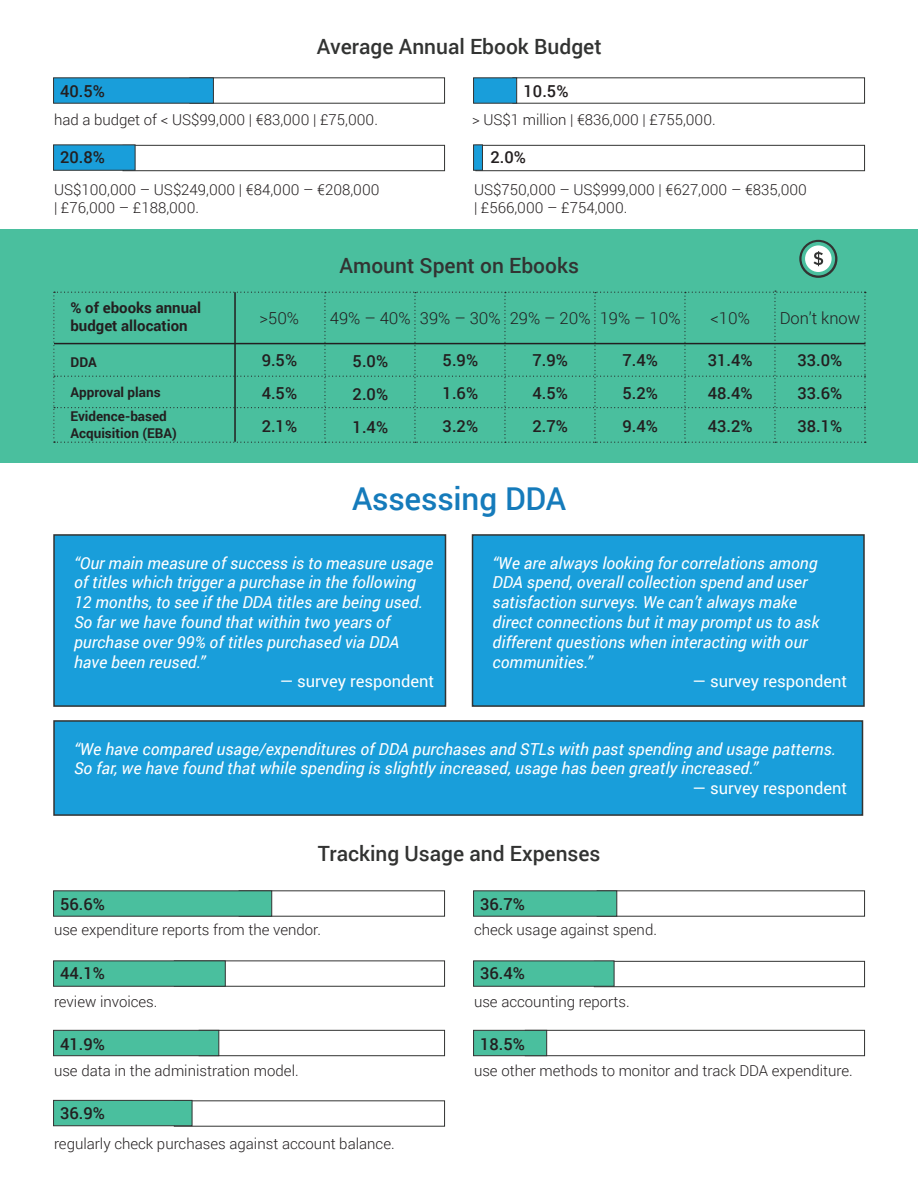
<style>
.page{position:relative;width:918px;height:1188px;background:#fff}
.page>*{position:absolute;margin:0;border:0;box-sizing:border-box;transform-origin:0 0}
.t1{font:500 31.5px "Roboto";letter-spacing:-.005em;color:#157bbb}
.t2{font:500 21px "Roboto";color:#323332}
.t3{font:italic 16.5px/19.8px "Roboto";color:#fff}
.t4{font:500 16.5px "Roboto";color:#231f20}
.t5{font:16.5px "Roboto";color:#fff}
.t6{font:300 16.5px "Roboto";color:#231f20}
.t7{font:300 15px/18px "Roboto";color:#231f20}
.t8{font:700 15px/18px "Roboto";color:#231f20}
.t9{font:700 13.5px/16.2px "Roboto";color:#231f20}
</style>
<div class="page">
<div style="left:0;top:229px;width:918px;height:234px;background:#4abf9e"></div>
<div style="left:190px;top:77px;width:255px;height:27px;background:#fff;border:1px solid #323332"></div>
<div style="left:53px;top:77px;width:161px;height:27px;background:#199eda;border:1px solid #323332"></div>
<div style="left:123px;top:145px;width:322px;height:26px;background:#fff;border:1px solid #323332"></div>
<div style="left:53px;top:145px;width:82px;height:26px;background:#199eda;border:1px solid #323332"></div>
<div style="left:475px;top:145px;width:390px;height:26px;background:#fff;border:1px solid #323332"></div>
<div style="left:512px;top:77px;width:353px;height:27px;background:#fff;border:1px solid #323332"></div>
<div style="left:473px;top:77px;width:44px;height:27px;background:#199eda;border:1px solid #323332"></div>
<div style="left:473px;top:145px;width:10px;height:26px;background:#199eda;border:1px solid #323332"></div>
<div style="left:53px;top:534px;width:393px;height:173px;background:#199eda;border:2px solid #323332"></div>
<div style="left:472px;top:534px;width:393px;height:173px;background:#199eda;border:2px solid #323332"></div>
<svg style="left:799px;top:240px;width:38px;height:38px"></svg>
<div style="left:53px;top:720px;width:810px;height:96px;background:#199eda;border:2px solid #323332"></div>
<div style="left:239px;top:890px;width:206px;height:27px;background:#fff;border:1px solid #323332"></div>
<div style="left:53px;top:890px;width:219px;height:27px;background:#4abf9e;border:1px solid #323332"></div>
<div style="left:174px;top:961px;width:271px;height:26px;background:#fff;border:1px solid #323332"></div>
<div style="left:53px;top:961px;width:173px;height:26px;background:#4abf9e;border:1px solid #323332"></div>
<div style="left:199px;top:1030px;width:246px;height:26px;background:#fff;border:1px solid #323332"></div>
<div style="left:53px;top:1030px;width:166px;height:26px;background:#4abf9e;border:1px solid #323332"></div>
<div style="left:174px;top:1100px;width:271px;height:27px;background:#fff;border:1px solid #323332"></div>
<div style="left:53px;top:1100px;width:139px;height:26px;background:#4abf9e;border:1px solid #323332"></div>
<div style="left:597px;top:890px;width:268px;height:27px;background:#fff;border:1px solid #323332"></div>
<div style="left:473px;top:890px;width:144px;height:27px;background:#4abf9e;border:1px solid #323332"></div>
<div style="left:594px;top:961px;width:271px;height:26px;background:#fff;border:1px solid #323332"></div>
<div style="left:473px;top:961px;width:141px;height:26px;background:#4abf9e;border:1px solid #323332"></div>
<div style="left:525px;top:1030px;width:340px;height:26px;background:#fff;border:1px solid #323332"></div>
<div style="left:473px;top:1030px;width:74px;height:26px;background:#4abf9e;border:1px solid #323332"></div>
<svg style="left:53px;top:291px;width:813px;height:152px"></svg>
<p class="t4" style="left:60px;top:80px;width:46px">40.5%</p>
<p class="t2" style="left:317px;top:32px;width:286px">Average Annual Ebook Budget</p>
<p class="t4" style="left:524px;top:80px;width:46px">10.5%</p>
<p class="t7" style="left:54px;top:110px;width:325px">had a budget of &lt; US$99,000 | €83,000 | £75,000.</p>
<p class="t7" style="left:472px;top:110px;width:245px">&gt; US$1 million | €836,000 | £755,000.</p>
<p class="t4" style="left:60px;top:146px;width:46px">20.8%</p>
<p class="t4" style="left:491px;top:146px;width:37px">2.0%</p>
<p class="t7" style="left:54px;top:181px;width:327px">US$100,000 – US$249,000 | €84,000 – €208,000 | £76,000 – £188,000.</p>
<p class="t7" style="left:474px;top:181px;width:334px">US$750,000 – US$999,000 | €627,000 – €835,000 | £566,000 – £754,000.</p>
<p class="t8" style="left:70px;top:298px;width:132px">% of ebooks annual budget allocation</p>
<p class="t9" style="left:70px;top:354px;width:28px">DDA</p>
<p class="t9" style="left:70px;top:384px;width:92px">Approval plans</p>
<p class="t9" style="left:70px;top:408px;width:108px">Evidence-based<br>Acquisition (EBA)</p>
<p class="t6" style="left:260px;top:307px;width:41px">&gt;50%</p>
<p class="t4" style="left:262px;top:348px;width:37px">9.5%</p>
<p class="t4" style="left:262px;top:381px;width:37px">4.5%</p>
<p class="t4" style="left:262px;top:414px;width:37px">2.1%</p>
<p class="t2" style="left:340px;top:251px;width:241px">Amount Spent on Ebooks</p>
<p class="t6" style="left:330px;top:307px;width:82px">49% – 40%</p>
<p class="t4" style="left:353px;top:350px;width:37px">5.0%</p>
<p class="t4" style="left:353px;top:383px;width:37px">2.0%</p>
<p class="t4" style="left:353px;top:416px;width:37px">1.4%</p>
<p class="t6" style="left:420px;top:307px;width:82px">39% – 30%</p>
<p class="t4" style="left:443px;top:348px;width:37px">5.9%</p>
<p class="t4" style="left:443px;top:381px;width:37px">1.6%</p>
<p class="t4" style="left:443px;top:414px;width:37px">3.2%</p>
<p class="t6" style="left:510px;top:307px;width:82px">29% – 20%</p>
<p class="t4" style="left:532px;top:348px;width:37px">7.9%</p>
<p class="t4" style="left:532px;top:381px;width:37px">4.5%</p>
<p class="t4" style="left:532px;top:414px;width:37px">2.7%</p>
<p class="t6" style="left:600px;top:307px;width:82px">19% – 10%</p>
<p class="t4" style="left:622px;top:348px;width:37px">7.4%</p>
<p class="t4" style="left:622px;top:381px;width:37px">5.2%</p>
<p class="t4" style="left:622px;top:414px;width:37px">9.4%</p>
<p class="t1" style="left:352px;top:477px;width:215px">Assessing DDA</p>
<p class="t6" style="left:710px;top:307px;width:41px">&lt;10%</p>
<p class="t4" style="left:708px;top:348px;width:46px">31.4%</p>
<p class="t4" style="left:708px;top:381px;width:46px">48.4%</p>
<p class="t4" style="left:708px;top:414px;width:46px">43.2%</p>
<p class="t6" style="left:780px;top:307px;width:82px">Don’t know</p>
<p class="t4" style="left:798px;top:348px;width:46px">33.0%</p>
<p class="t4" style="left:798px;top:381px;width:46px">33.6%</p>
<p class="t4" style="left:798px;top:414px;width:46px">38.1%</p>
<p class="t3" style="left:74px;top:552px;width:361px">“Our main measure of success is to measure usage of titles which trigger a purchase in the following 12 months, to see if the DDA titles are being used.<br>So far we have found that within two years of purchase over 99% of titles purchased via DDA have been reused.”</p>
<p class="t5" style="left:280px;top:670px;width:156px">— survey respondent</p>
<p class="t3" style="left:493px;top:552px;width:328px">“We are always looking for correlations among DDA spend, overall collection spend and user satisfaction surveys. We can’t always make direct connections but it may prompt us to ask different questions when interacting with our communities.”</p>
<p class="t5" style="left:693px;top:670px;width:156px">— survey respondent</p>
<p class="t3" style="left:74px;top:738px;width:764px">“We have compared usage/expenditures of DDA purchases and STLs with past spending and usage patterns.<br>So far, we have found that while spending is slightly increased, usage has been greatly increased.”</p>
<p class="t5" style="left:693px;top:777px;width:156px">— survey respondent</p>
<p class="t4" style="left:60px;top:893px;width:46px">56.6%</p>
<p class="t2" style="left:318px;top:839px;width:284px">Tracking Usage and Expenses</p>
<p class="t4" style="left:480px;top:893px;width:46px">36.7%</p>
<p class="t7" style="left:54px;top:920px;width:268px">use expenditure reports from the vendor.</p>
<p class="t4" style="left:60px;top:962px;width:46px">44.1%</p>
<p class="t7" style="left:54px;top:992px;width:105px">review invoices.</p>
<p class="t4" style="left:60px;top:1032px;width:46px">41.9%</p>
<p class="t7" style="left:54px;top:1061px;width:246px">use data in the administration model.</p>
<p class="t4" style="left:60px;top:1101px;width:46px">36.9%</p>
<p class="t7" style="left:54px;top:1135px;width:342px">regularly check purchases against account balance.</p>
<p class="t7" style="left:474px;top:920px;width:184px">check usage against spend.</p>
<p class="t4" style="left:480px;top:962px;width:46px">36.4%</p>
<p class="t7" style="left:474px;top:992px;width:157px">use accounting reports.</p>
<p class="t4" style="left:480px;top:1032px;width:46px">18.5%</p>
<p class="t7" style="left:474px;top:1061px;width:380px">use other methods to monitor and track DDA expenditure.</p>
</div>
